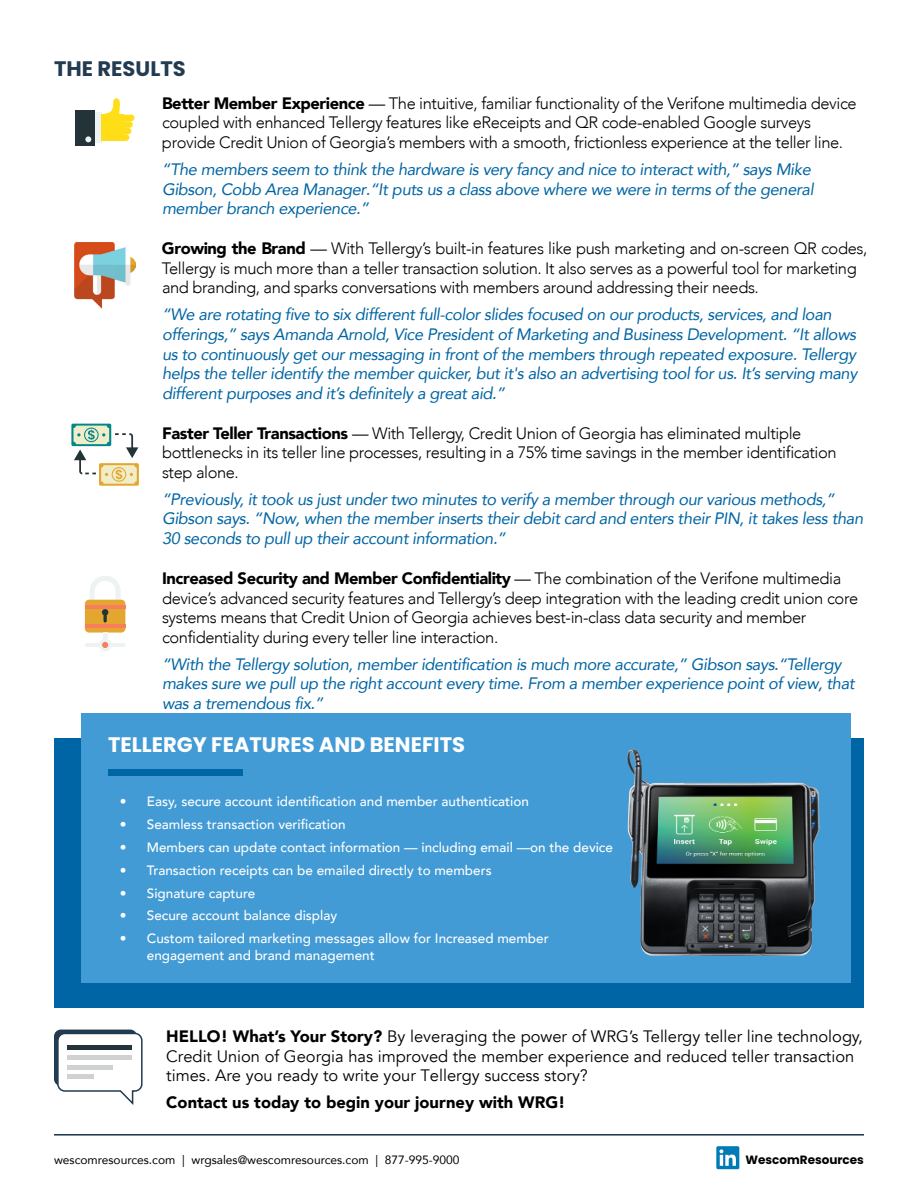
<style>
.page{position:relative;width:918px;height:1188px;background:#fff}
.page>*{position:absolute;margin:0;border:0;box-sizing:border-box;transform-origin:0 0}
.t1{font:700 21px "Poppins";color:#fff}
.t2{font:700 21px "Poppins";color:#223b51}
.t3{font:300 16.5px/19.5px "Avenir";letter-spacing:-.025em;color:#000}
.t4{font:italic 16.5px/19.8px "Avenir";letter-spacing:-.025em;color:#0065a4}
.t5{font:16.5px/19.5px "Avenir";color:#000}
.t6{font:900 16.5px "Avenir";color:#000}
.t7{font:500 13.5px/16.2px "Avenir";color:#fff}
.t8{font:12px "Avenir";color:#000}
.t9{font:700 12px "Poppins";color:#000}
.s1{font-weight:900}
</style>
<div class="page">
<div style="left:716px;top:1146px;width:23px;height:23px;background:#007bb6;border-radius:2px"></div>
<svg style="left:719px;top:1149px;width:17px;height:17px"></svg>
<div style="left:54px;top:738px;width:810px;height:270px;background:#0065a4"></div>
<div style="left:81px;top:713px;width:769px;height:270px;background:#439bd6"></div>
<div style="left:54px;top:1030px;width:83px;height:56px;background:#223b51;border-radius:7px"></div>
<svg style="left:56px;top:1032px;width:87px;height:73px"></svg>
<hr style="left:68px;top:1045px;width:64px;height:4px;background:#25333a">
<hr style="left:68px;top:1055px;width:64px;height:4px;background:#cfd2d1">
<hr style="left:68px;top:1065px;width:45px;height:4px;background:#cfd2d1">
<hr style="left:68px;top:1075px;width:26px;height:4px;background:#cfd2d1">
<hr style="left:54px;top:1134px;width:810px;height:2px;background:#223b51">
<div style="left:108px;top:770px;width:135px;height:6px;background:#0065a4"></div>
<img style="left:626px;top:749px;width:194px;height:207px">
<hr style="left:85px;top:643px;width:40px;height:4px;background:#edf2f2;border-radius:2px">
<svg style="left:90px;top:576px;width:31px;height:24px"></svg>
<div style="left:85px;top:600px;width:40px;height:33px;background:#e3a62e;border-radius:4px"></div>
<hr style="left:85px;top:605px;width:40px;height:3px;background:#f77d5c">
<hr style="left:85px;top:624px;width:40px;height:3px;background:#f77d5c">
<svg style="left:102px;top:609px;width:6px;height:13px"></svg>
<div style="left:99px;top:639px;width:12px;height:12px;background:#edf2f2;border-radius:50%"></div>
<svg style="left:102px;top:633px;width:6px;height:15px"></svg>
<img style="left:75px;top:242px;width:40px;height:66px">
<img style="left:115px;top:247px;width:21px;height:39px">
<svg style="left:71px;top:424px;width:40px;height:22px"></svg>
<div style="left:74px;top:426px;width:35px;height:18px;background:#f0edc9;border-radius:2px"></div>
<svg style="left:84px;top:428px;width:15px;height:14px"></svg>
<svg style="left:85px;top:429px;width:13px;height:12px"></svg>
<svg style="left:88px;top:429px;width:7px;height:11px"></svg>
<svg style="left:77px;top:433px;width:4px;height:4px"></svg>
<svg style="left:102px;top:433px;width:3px;height:4px"></svg>
<div style="left:99px;top:463px;width:40px;height:23px;background:#e3a62e;border-radius:2px"></div>
<div style="left:101px;top:465px;width:36px;height:19px;background:#f0edc9;border-radius:2px"></div>
<svg style="left:112px;top:467px;width:14px;height:15px"></svg>
<svg style="left:113px;top:468px;width:12px;height:13px"></svg>
<svg style="left:116px;top:469px;width:6px;height:11px"></svg>
<svg style="left:74px;top:449px;width:22px;height:25px"></svg>
<svg style="left:115px;top:433px;width:23px;height:25px"></svg>
<div style="left:95px;top:113px;width:7px;height:30px;background:#edf2f2"></div>
<div style="left:76px;top:110px;width:19px;height:36px;background:#243338"></div>
<svg style="left:85px;top:136px;width:6px;height:6px"></svg>
<svg style="left:102px;top:98px;width:33px;height:43px"></svg>
<p class="t2" style="left:54px;top:57px;width:133px">THE RESULTS</p>
<p class="t3" style="left:162px;top:94px;width:696px"><span class="s1">Better Member Experience</span> — The intuitive, familiar functionality of the Verifone multimedia device coupled with enhanced Tellergy features like eReceipts and QR code-enabled Google surveys provide Credit Union of Georgia’s members with a smooth, frictionless experience at the teller line.</p>
<p class="t4" style="left:162px;top:159px;width:653px">“The members seem to think the hardware is very fancy and nice to interact with,” says Mike<br>Gibson, Cobb Area Manager.“It puts us a class above where we were in terms of the general member branch experience.”</p>
<p class="t3" style="left:162px;top:239px;width:707px"><span class="s1">Growing the Brand</span> — With Tellergy’s built-in features like push marketing and on-screen QR codes,<br>Tellergy is much more than a teller transaction solution. It also serves as a powerful tool for marketing and branding, and sparks conversations with members around addressing their needs.</p>
<p class="t4" style="left:162px;top:304px;width:697px">“We are rotating five to six different full-color slides focused on our products, services, and loan offerings,” says Amanda Arnold, Vice President of Marketing and Business Development. “It allows us to continuously get our messaging in front of the members through repeated exposure. Tellergy helps the teller identify the member quicker, but it's also an advertising tool for us. It’s serving many different purposes and it’s definitely a great aid.”</p>
<p class="t3" style="left:162px;top:424px;width:676px"><span class="s1">Faster Teller Transactions</span> — With Tellergy, Credit Union of Georgia has eliminated multiple bottlenecks in its teller line processes, resulting in a 75% time savings in the member identification step alone.</p>
<p class="t4" style="left:162px;top:489px;width:703px">“Previously, it took us just under two minutes to verify a member through our various methods,”<br>Gibson says. “Now, when the member inserts their debit card and enters their PIN, it takes less than<br>30 seconds to pull up their account information.”</p>
<p class="t3" style="left:162px;top:569px;width:698px"><span class="s1">Increased Security and Member Confidentiality</span> — The combination of the Verifone multimedia device’s advanced security features and Tellergy’s deep integration with the leading credit union core systems means that Credit Union of Georgia achieves best-in-class data security and member confidentiality during every teller line interaction.</p>
<p class="t4" style="left:162px;top:654px;width:694px">“With the Tellergy solution, member identification is much more accurate,” Gibson says.“Tellergy makes sure we pull up the right account every time. From a member experience point of view, that was a tremendous fix.”</p>
<p class="t1" style="left:108px;top:733px;width:359px">TELLERGY FEATURES AND BENEFITS</p>
<p class="t7" style="left:120px;top:792px;width:411px">• Easy, secure account identification and member authentication</p>
<p class="t7" style="left:120px;top:815px;width:227px">• Seamless transaction verification</p>
<p class="t7" style="left:120px;top:838px;width:495px">• Members can update contact information — including email —on the device</p>
<p class="t7" style="left:120px;top:861px;width:373px">• Transaction receipts can be emailed directly to members</p>
<p class="t7" style="left:120px;top:884px;width:137px">• Signature capture</p>
<p class="t7" style="left:120px;top:907px;width:219px">• Secure account balance display</p>
<p class="t7" style="left:147px;top:930px;width:403px;text-indent:-27px">• Custom tailored marketing messages allow for Increased member engagement and brand management</p>
<p class="t5" style="left:166px;top:1027px;width:698px"><span class="s1">HELLO! What’s Your Story?</span> By leveraging the power of WRG’s Tellergy teller line technology,<br>Credit Union of Georgia has improved the member experience and reduced teller transaction times. Are you ready to write your Tellergy success story?</p>
<p class="t6" style="left:166px;top:1088px;width:401px">Contact us today to begin your journey with WRG!</p>
<p class="t8" style="left:54px;top:1150px;width:407px">wescomresources.com | wrgsales@wescomresources.com | 877-995-9000</p>
<p class="t9" style="left:746px;top:1153px;width:120px">WescomResources</p>
</div>
